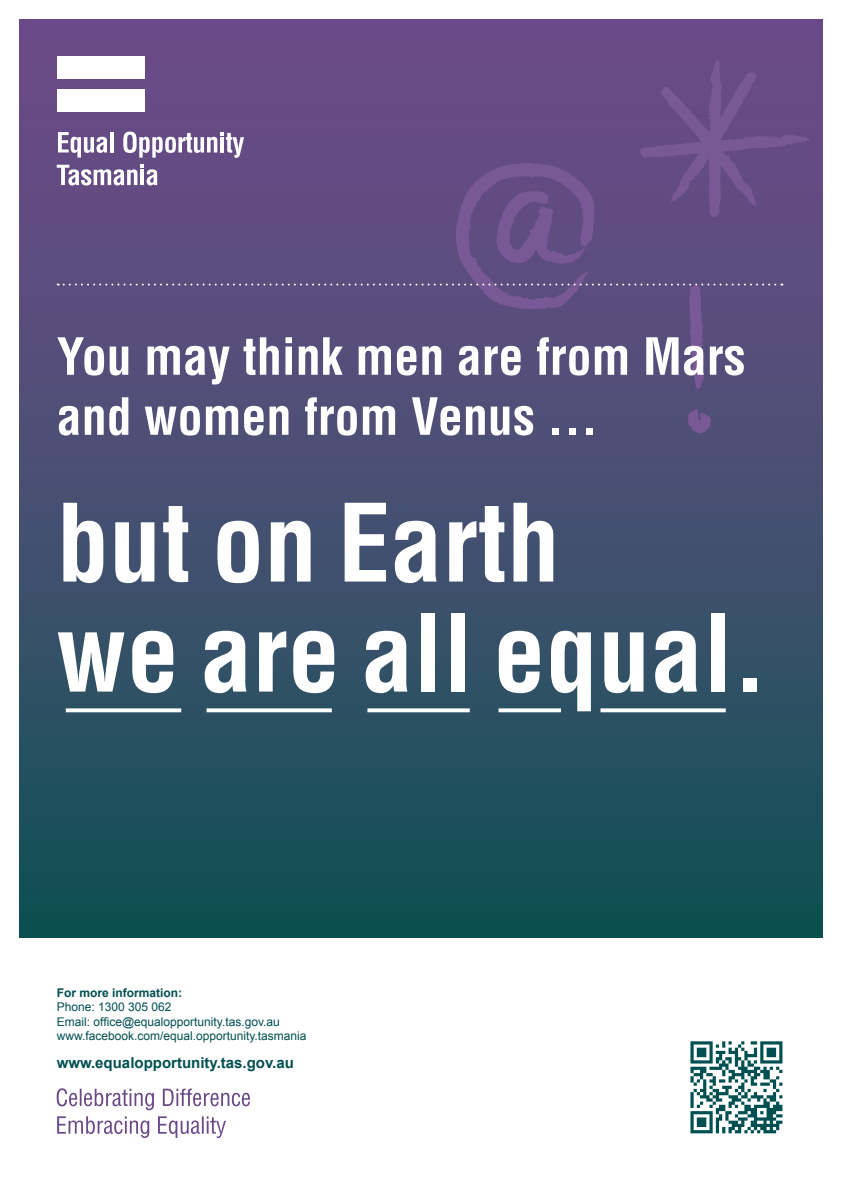
<style>
.page{position:relative;width:842px;height:1191px;background:#fff}
.page>*{position:absolute;margin:0;border:0;box-sizing:border-box;transform-origin:0 0}
.t1{font:700 condensed 105px/110px "Helvetica LT Pro";color:#fff}
.t2{font:700 condensed 50px/60px "Helvetica LT Pro";color:#fff}
.OADC_-_Address_Block{font:700 15px "Arial";color:#004f51}
.OADC_-_Address_Block-2{font:12px/14.2px "Arial";color:#004f51}
.s1{font-weight:700}
</style>
<div class="page">
<div style="left:20px;top:20px;width:802px;height:917px;background:linear-gradient(to bottom,#754b8d,#135255)"></div>
<svg style="left:57px;top:1116px;width:169px;height:22px"></svg>
<svg style="left:57px;top:1088px;width:193px;height:22px"></svg>
<svg style="left:690px;top:1041px;width:92px;height:92px"></svg>
<div style="left:57px;top:56px;width:88px;height:22px;background:#fff"></div>
<div style="left:57px;top:89px;width:88px;height:23px;background:#fff"></div>
<svg style="left:58px;top:132px;width:49px;height:26px"></svg>
<hr style="left:110px;top:132px;width:4px;height:20px;background:#fff">
<svg style="left:123px;top:132px;width:121px;height:26px"></svg>
<svg style="left:57px;top:165px;width:100px;height:20px"></svg>
<svg style="left:498px;top:708px;width:63px;height:4px"></svg>
<svg style="left:367px;top:708px;width:103px;height:4px"></svg>
<svg style="left:207px;top:708px;width:125px;height:4px"></svg>
<svg style="left:66px;top:708px;width:115px;height:4px"></svg>
<svg style="left:600px;top:708px;width:126px;height:4px"></svg>
<div style="left:621px;top:252px;width:156px;height:183px;background:#574e7b"></div>
<img style="left:421px;top:151px;width:189px;height:165px">
<img style="left:598px;top:59px;width:221px;height:187px">
<svg style="left:58px;top:283px;width:724px;height:2px"></svg>
<p class="t2" style="left:57px;top:325px;width:690px">You may think men are from Mars and women from Venus ...</p>
<p class="t1" style="left:57px;top:485px;width:712px">but on Earth<br>we are all equal.</p>
<p class="OADC_-_Address_Block-2" style="left:57px;top:986px;width:225px"><span class="s1">For more information:<br></span>Phone: 1300 305 062<br>Email: office@equalopportunity.tas.gov.au</p>
<p class="OADC_-_Address_Block-2" style="left:57px;top:1028px;width:251px">www.facebook.com/equal.opportunity.tasmania</p>
<p class="OADC_-_Address_Block" style="left:57px;top:1053px;width:239px">www.equalopportunity.tas.gov.au</p>
</div>
